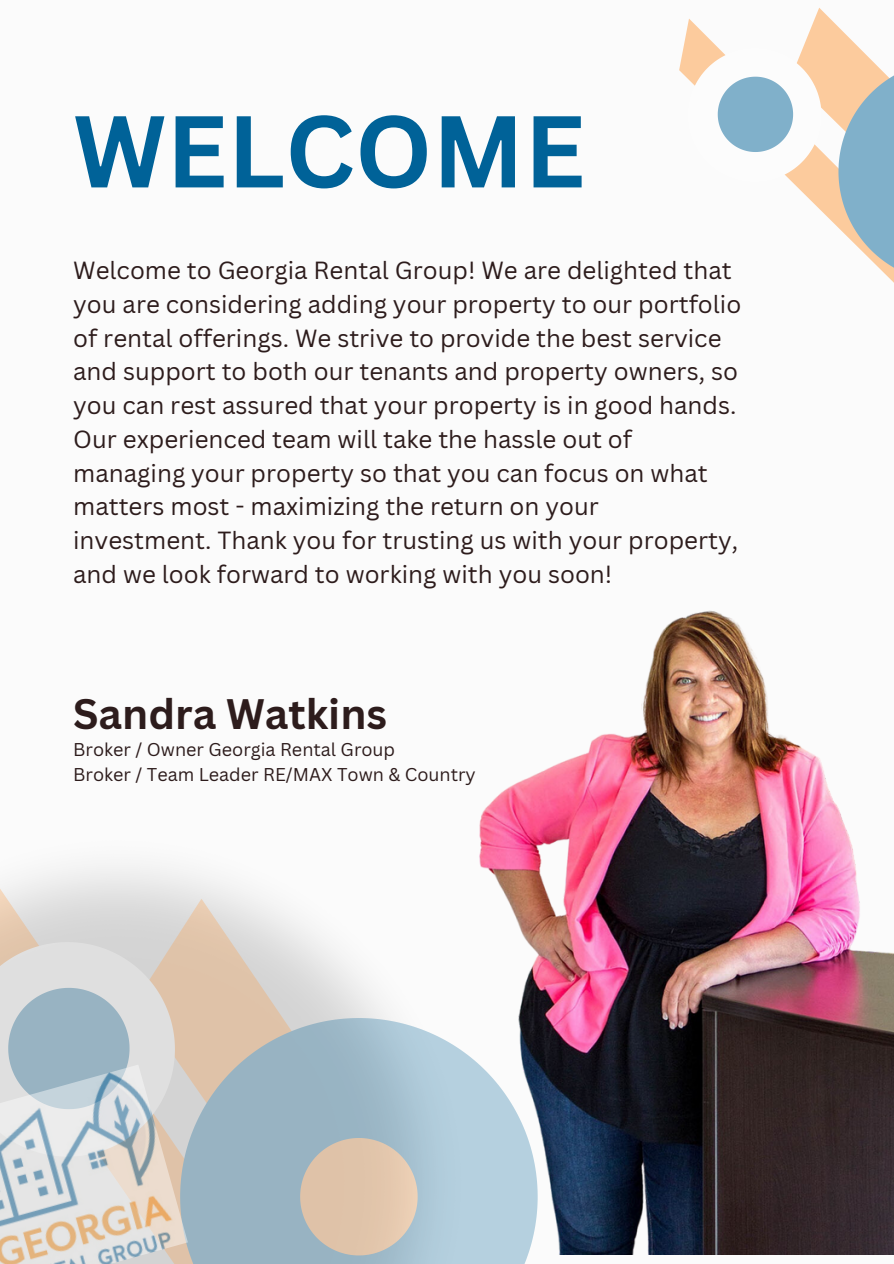
<style>
.page{position:relative;width:894px;height:1264px;background:#fff}
.page>*{position:absolute;margin:0;border:0;box-sizing:border-box;transform-origin:0 0}
.t1{font:700 99.6px "Canva Sans";color:#006298}
.t2{font:700 41.55px "Canva Sans";color:#2d1c1c}
.t3{font:24.15px/33.8px "Canva Sans";color:#2d1c1c}
.t4{font:18px "Canva Sans";color:#2d1c1c}
</style>
<div class="page">
<div style="left:0;top:0;width:893px;height:1263px;background:#fbfbfb"></div>
<svg style="left:0;top:874px;width:225px;height:50px;fill:#ececec"></svg>
<svg style="left:50px;top:890px;width:608px;height:365px"></svg>
<svg style="left:0;top:924px;width:193px;height:140px;background:#dbd4ce"></svg>
<svg style="left:0;top:977px;width:140px;height:87px;background:#b2c3cc"></svg>
<svg style="left:150px;top:988px;width:417px;height:275px;background:#b3c2c9"></svg>
<svg style="left:290px;top:1128px;width:137px;height:135px;background:#c5c0b7"></svg>
<svg style="left:688px;top:8px;width:205px;height:261px"></svg>
<img style="left:458px;top:269px;width:435px;height:985px">
<img style="left:0;top:1064px;width:188px;height:199px">
<h3 class="t1" style="left:73px;top:81px;width:513px">WELCOME</h3>
<p class="t3" style="left:73px;top:253px;width:669px">Welcome to Georgia Rental Group! We are delighted that you are considering adding your property to our portfolio of rental offerings. We strive to provide the best service and support to both our tenants and property owners, so you can rest assured that your property is in good hands.<br>Our experienced team will take the hassle out of managing your property so that you can focus on what matters most - maximizing the return on your investment. Thank you for trusting us with your property, and we look forward to working with you soon!</p>
<p class="t2" style="left:73px;top:684px;width:315px">Sandra Watkins</p>
<p class="t4" style="left:73px;top:736px;width:323px">Broker / Owner Georgia Rental Group</p>
<h2 class="t4" style="left:73px;top:761px;width:404px">Broker / Team Leader RE/MAX Town &amp; Country</h2>
</div>
